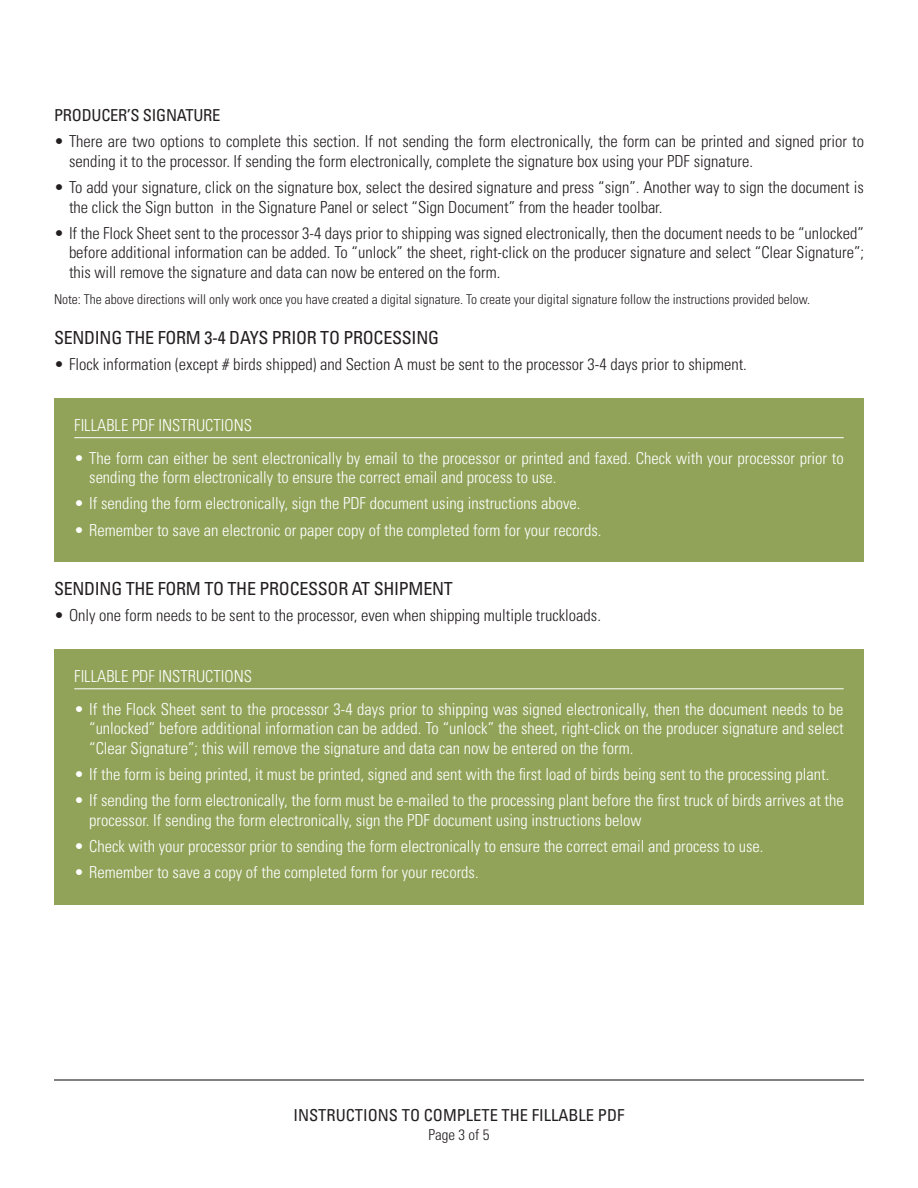
<style>
.page{position:relative;width:918px;height:1188px;background:#fff}
.page>*{position:absolute;margin:0;border:0;box-sizing:border-box;transform-origin:0 0}
.t1{font:condensed 18px "Univers LT Std";letter-spacing:-.015em;color:#231f20}
.t2{font:300 condensed 16.5px/19.5px "Univers LT Std";color:#fff}
.t3{font:300 condensed 16.5px/19.5px "Univers LT Std";color:#231f20}
.t4{font:condensed 16.5px "Univers LT Std";color:#231f20}
.t5{font:300 condensed 15px "Univers LT Std";color:#231f20}
.Body{font:300 condensed 13.5px "Univers LT Std";color:#231f20}
</style>
<div class="page">
<hr style="left:54px;top:1079px;width:810px;height:2px;background:#231f20">
<div style="left:54px;top:398px;width:810px;height:164px;background:#91a359"></div>
<hr style="left:74px;top:437px;width:770px;height:1px;background:#fff">
<div style="left:54px;top:649px;width:810px;height:256px;background:#91a359"></div>
<hr style="left:74px;top:688px;width:770px;height:1px;background:#fff">
<p class="t4" style="left:54px;top:105px;width:168px">PRODUCER’S SIGNATURE</p>
<p class="t3" style="left:69px;top:132px;width:797px;text-indent:-15px">• There are two options to complete this section. If not sending the form electronically, the form can be printed and signed prior to sending it to the processor. If sending the form electronically, complete the signature box using your PDF signature.</p>
<p class="t3" style="left:69px;top:177px;width:796px;text-indent:-15px">• To add your signature, click on the signature box, select the desired signature and press “sign”. Another way to sign the document is the click the Sign button in the Signature Panel or select “Sign Document” from the header toolbar.</p>
<p class="t3" style="left:69px;top:223px;width:797px;text-align:justify;text-indent:-15px">• If the Flock Sheet sent to the processor 3-4 days prior to shipping was signed electronically, then the document needs to be “unlocked” before additional information can be added. To “unlock” the sheet, right-click on the producer signature and select “Clear Signature”; this will remove the signature and data can now be entered on the form.</p>
<p class="Body" style="left:54px;top:291px;width:758px">Note: The above directions will only work once you have created a digital signature. To create your digital signature follow the instructions provided below.</p>
<p class="t1" style="left:54px;top:326px;width:387px">SENDING THE FORM 3-4 DAYS PRIOR TO PROCESSING</p>
<p class="t3" style="left:54px;top:354px;width:694px">• Flock information (except # birds shipped) and Section A must be sent to the processor 3-4 days prior to shipment.</p>
<p class="t2" style="left:74px;top:415px;width:179px">FILLABLE PDF INSTRUCTIONS</p>
<p class="t2" style="left:89px;top:448px;width:756px;text-indent:-15px">• The form can either be sent electronically by email to the processor or printed and faxed. Check with your processor prior to sending the form electronically to ensure the correct email and process to use.</p>
<p class="t2" style="left:74px;top:494px;width:508px">• If sending the form electronically, sign the PDF document using instructions above.</p>
<p class="t2" style="left:74px;top:520px;width:529px">• Remember to save an electronic or paper copy of the completed form for your records.</p>
<p class="t1" style="left:54px;top:577px;width:400px">SENDING THE FORM TO THE PROCESSOR AT SHIPMENT</p>
<p class="t3" style="left:54px;top:606px;width:549px">• Only one form needs to be sent to the processor, even when shipping multiple truckloads.</p>
<p class="t2" style="left:74px;top:666px;width:179px">FILLABLE PDF INSTRUCTIONS</p>
<p class="t2" style="left:89px;top:699px;width:756px;text-align:justify;text-indent:-15px">• If the Flock Sheet sent to the processor 3-4 days prior to shipping was signed electronically, then the document needs to be “unlocked” before additional information can be added. To “unlock” the sheet, right-click on the producer signature and select “Clear Signature”; this will remove the signature and data can now be entered on the form.</p>
<p class="t2" style="left:74px;top:764px;width:757px">• If the form is being printed, it must be printed, signed and sent with the first load of birds being sent to the processing plant.</p>
<p class="t2" style="left:89px;top:791px;width:756px;text-indent:-15px">• If sending the form electronically, the form must be e-mailed to the processing plant before the first truck of birds arrives at the processor. If sending the form electronically, sign the PDF document using instructions below</p>
<p class="t2" style="left:74px;top:836px;width:691px">• Check with your processor prior to sending the form electronically to ensure the correct email and process to use.</p>
<p class="t2" style="left:74px;top:863px;width:406px">• Remember to save a copy of the completed form for your records.</p>
<p class="t4" style="left:294px;top:1104px;width:332px">INSTRUCTIONS TO COMPLETE THE FILLABLE PDF</p>
<p class="t5" style="left:429px;top:1126px;width:62px">Page 3 of 5</p>
</div>
